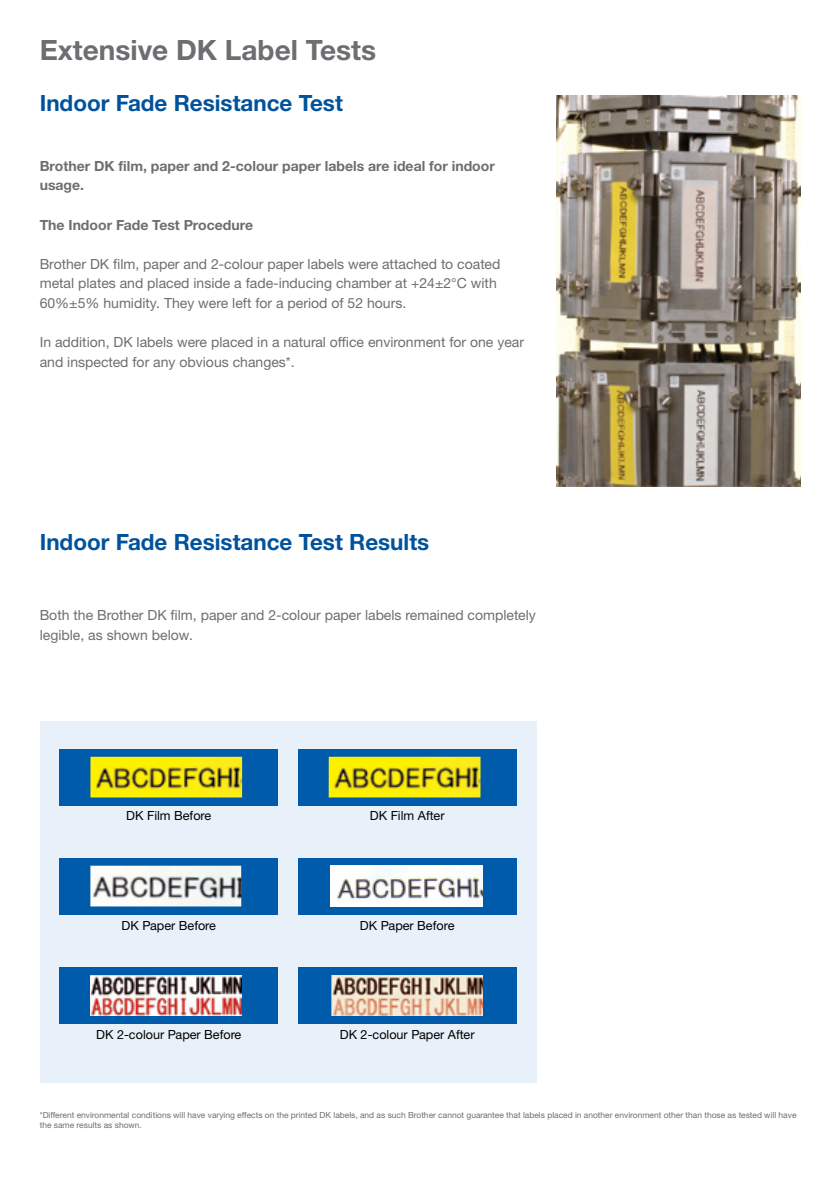
<style>
.page{position:relative;width:840px;height:1191px;background:#fff}
.page>*{position:absolute;margin:0;border:0;box-sizing:border-box;transform-origin:0 0}
.t1{font:700 28px "Helvetica Neue LTW1 G";color:#6d6e71}
.t2{font:700 22.4px "Helvetica Neue LTW1 G";color:#00529c}
.t3{font:14px/19.6px "Helvetica Neue LTW1 G";color:#6d6e71}
.t4{font:700 14px/19.6px "Helvetica Neue LTW1 G";color:#6d6e71}
.t5{font:12.6px "Helvetica Neue LTW1 G";color:#000}
.t6{font:8.4px/10px "Helvetica Neue LTW1 G";color:#6d6e71}
</style>
<div class="page">
<img style="left:556px;top:95px;width:243px;height:391px">
<div style="left:40px;top:721px;width:496px;height:361px;background:#e8f1fa"></div>
<div style="left:60px;top:749px;width:218px;height:56px;background:#005baa"></div>
<div style="left:298px;top:749px;width:218px;height:56px;background:#005baa"></div>
<div style="left:298px;top:858px;width:218px;height:56px;background:#005baa"></div>
<div style="left:60px;top:967px;width:218px;height:56px;background:#005baa"></div>
<div style="left:298px;top:967px;width:218px;height:56px;background:#005baa"></div>
<div style="left:60px;top:858px;width:218px;height:56px;background:#005baa"></div>
<img style="left:90px;top:756px;width:152px;height:41px">
<img style="left:328px;top:756px;width:152px;height:41px">
<img style="left:90px;top:865px;width:151px;height:41px">
<img style="left:330px;top:866px;width:152px;height:40px">
<img style="left:331px;top:975px;width:151px;height:41px">
<img style="left:91px;top:975px;width:151px;height:41px">
<h1 class="t1" style="left:40px;top:32px;width:338px">Extensive DK Label Tests</h1>
<h2 class="t2" style="left:40px;top:89px;width:304px">Indoor Fade Resistance Test</h2>
<p class="t4" style="left:40px;top:156px;width:456px">Brother DK film, paper and 2-colour paper labels are ideal for indoor usage.</p>
<p class="t4" style="left:40px;top:215px;width:215px">The Indoor Fade Test Procedure</p>
<p class="t3" style="left:40px;top:254px;width:462px">Brother DK film, paper and 2-colour paper labels were attached to coated metal plates and placed inside a fade-inducing chamber at +24±2°C with<br>60%±5% humidity. They were left for a period of 52 hours.</p>
<p class="t3" style="left:40px;top:332px;width:485px">In addition, DK labels were placed in a natural office environment for one year and inspected for any obvious changes .*</p>
<h2 class="t2" style="left:40px;top:528px;width:391px">Indoor Fade Resistance Test Results</h2>
<p class="t3" style="left:40px;top:605px;width:497px">Both the Brother DK film, paper and 2-colour paper labels remained completely legible, as shown below.</p>
<p class="t5" style="left:126px;top:808px;width:86px">DK Film Before</p>
<p class="t5" style="left:370px;top:808px;width:76px">DK Film After</p>
<p class="t5" style="left:121px;top:917px;width:96px">DK Paper Before</p>
<p class="t5" style="left:360px;top:917px;width:96px">DK Paper Before</p>
<p class="t5" style="left:96px;top:1026px;width:147px">DK 2-colour Paper Before</p>
<p class="t5" style="left:339px;top:1026px;width:136px">DK 2-colour Paper After</p>
<p class="t6" style="left:40px;top:1110px;width:757px">*Different environmental conditions will have varying effects on the printed DK labels, and as such Brother cannot guarantee that labels placed in another environment other than those as tested will have the same results as shown.</p>
</div>
